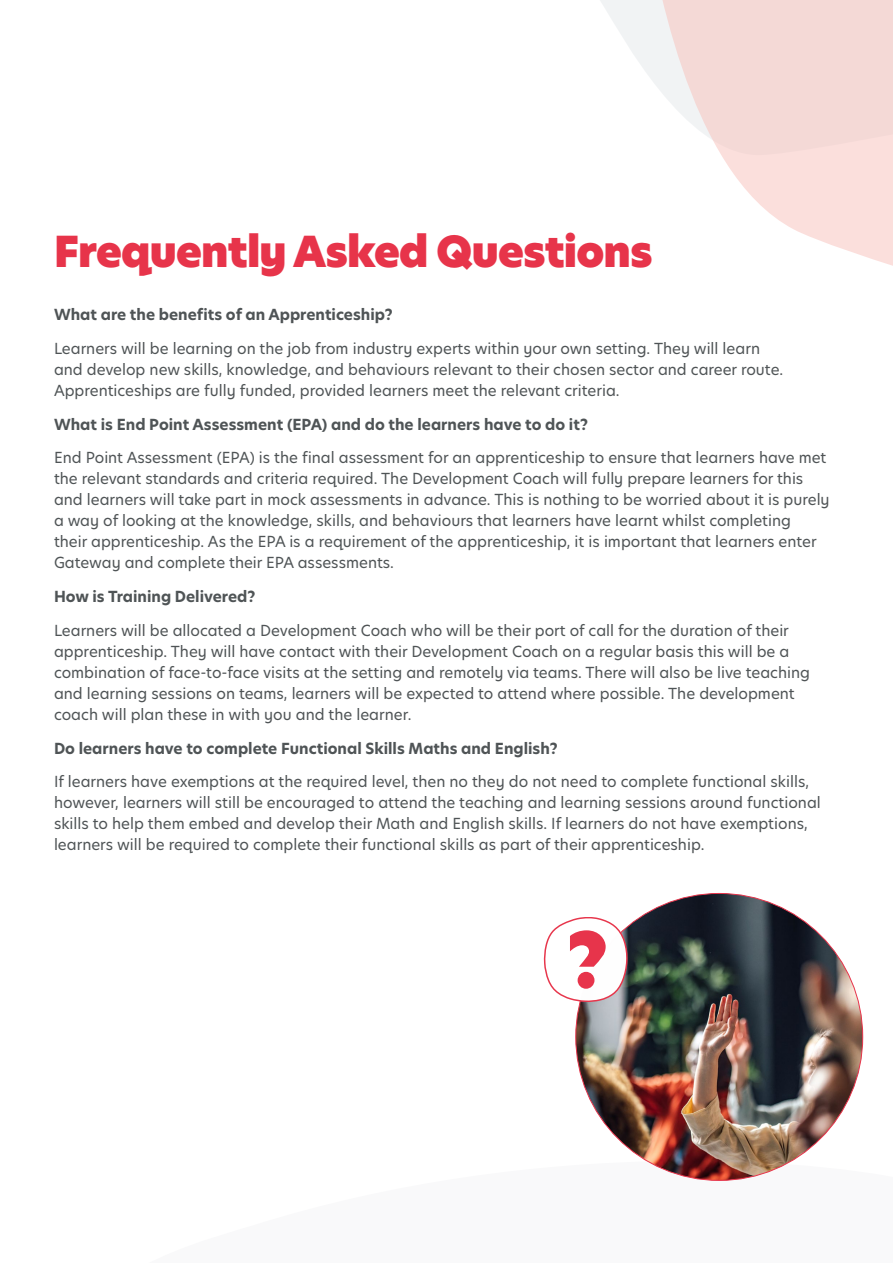
<style>
.page{position:relative;width:893px;height:1263px;background:#fff}
.page>*{position:absolute;margin:0;border:0;box-sizing:border-box;transform-origin:0 0}
.t1{font:75.45px "Hero Junior Super";color:#e7344b}
.t2{font:41.85px "Hero Junior Super";letter-spacing:-.02em;color:#e7344a}
.t3{font:15px/21px "Hero Junior";color:#4f5456}
.t4{font:700 15px "Hero Junior";color:#4f5456}
</style>
<div class="page">
<svg style="left:600px;top:0;width:293px;height:266px;fill:#fbdfdc"></svg>
<img style="left:576px;top:893px;width:287px;height:287px;border-radius:143px">
<svg style="left:543px;top:917px;width:85px;height:86px"></svg>
<h2 class="t2" style="left:54px;top:223px;width:600px">Frequently Asked Questions</h2>
<p class="t4" style="left:54px;top:304px;width:340px">What are the benefits of an Apprenticeship?</p>
<p class="t3" style="left:54px;top:337px;width:731px">Learners will be learning on the job from industry experts within your own setting. They will learn and develop new skills, knowledge, and behaviours relevant to their chosen sector and career route.<br>Apprenticeships are fully funded, provided learners meet the relevant criteria.</p>
<p class="t4" style="left:54px;top:414px;width:535px">What is End Point Assessment (EPA) and do the learners have to do it?</p>
<p class="t3" style="left:54px;top:447px;width:777px">End Point Assessment (EPA) is the final assessment for an apprenticeship to ensure that learners have met the relevant standards and criteria required. The Development Coach will fully prepare learners for this and learners will take part in mock assessments in advance. This is nothing to be worried about it is purely a way of looking at the knowledge, skills, and behaviours that learners have learnt whilst completing<br>their apprenticeship. As the EPA is a requirement of the apprenticeship, it is important that learners enter Gateway and complete their EPA assessments.</p>
<p class="t4" style="left:54px;top:586px;width:203px">How is Training Delivered?</p>
<p class="t3" style="left:54px;top:619px;width:758px">Learners will be allocated a Development Coach who will be their port of call for the duration of their apprenticeship. They will have contact with their Development Coach on a regular basis this will be a combination of face-to-face visits at the setting and remotely via teams. There will also be live teaching and learning sessions on teams, learners will be expected to attend where possible. The development coach will plan these in with you and the learner.</p>
<p class="t4" style="left:54px;top:738px;width:505px">Do learners have to complete Functional Skills Maths and English?</p>
<p class="t3" style="left:54px;top:771px;width:768px">If learners have exemptions at the required level, then no they do not need to complete functional skills, however, learners will still be encouraged to attend the teaching and learning sessions around functional skills to help them embed and develop their Math and English skills. If learners do not have exemptions, learners will be required to complete their functional skills as part of their apprenticeship.</p>
<h1 class="t1" style="left:567px;top:909px;width:43px">?</h1>
</div>
